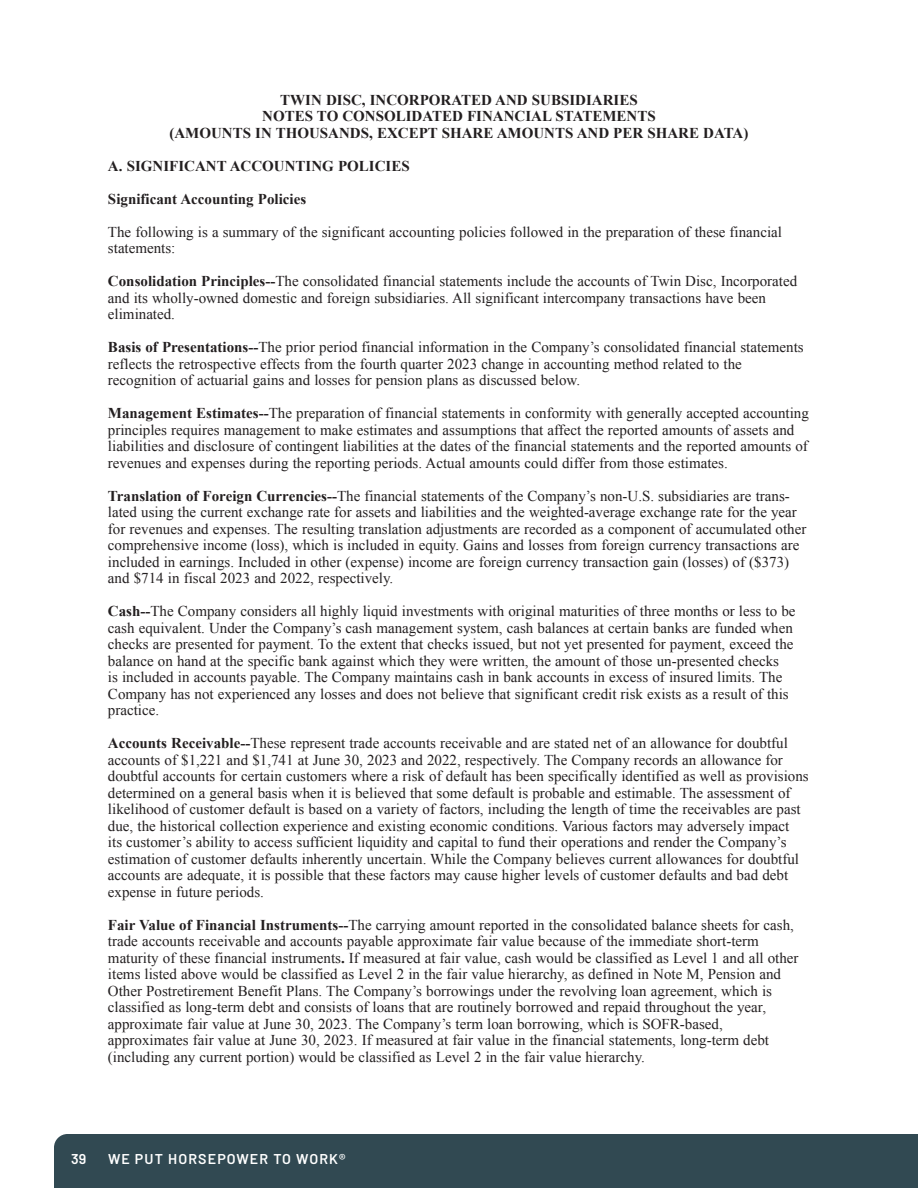
<style>
.page{position:relative;width:918px;height:1188px;background:#fff}
.page>*{position:absolute;margin:0;border:0;box-sizing:border-box;transform-origin:0 0}
.t1{font:15px/16.5px "Times New Roman";color:#231f20}
.t2{font:700 15px/16.5px "Times New Roman";color:#231f20;text-align:center}
.t3{font:600 14.25px "Barlow";letter-spacing:.08em;color:#fff}
.s1{font-weight:700}
</style>
<div class="page">
<div style="left:54px;top:1134px;width:864px;height:54px;background:#314952"></div>
<p class="t2" style="left:169px;top:91px;width:580px">TWIN DISC, INCORPORATED AND SUBSIDIARIES<br>NOTES TO CONSOLIDATED FINANCIAL STATEMENTS<br>(AMOUNTS IN THOUSANDS, EXCEPT SHARE AMOUNTS AND PER SHARE DATA)</p>
<p class="t2" style="left:108px;top:157px;width:303px">A. SIGNIFICANT ACCOUNTING POLICIES</p>
<p class="t2" style="left:108px;top:190px;width:200px">Significant Accounting Policies</p>
<p class="t1" style="left:108px;top:223px;width:676px">The following is a summary of the significant accounting policies followed in the preparation of these financial statements:</p>
<p class="t1" style="left:108px;top:273px;width:691px"><span class="s1">Consolidation Principles--</span>The consolidated financial statements include the accounts of Twin Disc, Incorporated and its wholly-owned domestic and foreign subsidiaries. All significant intercompany transactions have been eliminated.</p>
<p class="t1" style="left:108px;top:339px;width:697px"><span class="s1">Basis of Presentations--</span>The prior period financial information in the Company’s consolidated financial statements reflects the retrospective effects from the fourth quarter 2023 change in accounting method related to the recognition of actuarial gains and losses for pension plans as discussed below.</p>
<p class="t1" style="left:108px;top:405px;width:702px"><span class="s1">Management Estimates--</span>The preparation of financial statements in conformity with generally accepted accounting principles requires management to make estimates and assumptions that affect the reported amounts of assets and liabilities and disclosure of contingent liabilities at the dates of the financial statements and the reported amounts of revenues and expenses during the reporting periods. Actual amounts could differ from those estimates.</p>
<p class="t1" style="left:108px;top:487px;width:700px"><span class="s1">Translation of Foreign Currencies--</span>The financial statements of the Company’s non-U.S. subsidiaries are trans&shy;lated using the current exchange rate for assets and liabilities and the weighted-average exchange rate for the year for revenues and expenses. The resulting translation adjustments are recorded as a component of accumulated other comprehensive income (loss), which is included in equity. Gains and losses from foreign currency transactions are included in earnings. Included in other (expense) income are foreign currency transaction gain (losses) of ($373) and $714 in fiscal 2023 and 2022, respectively.</p>
<p class="t1" style="left:108px;top:603px;width:689px"><span class="s1">Cash--</span>The Company considers all highly liquid investments with original maturities of three months or less to be cash equivalent. Under the Company’s cash management system, cash balances at certain banks are funded when checks are presented for payment. To the extent that checks issued, but not yet presented for payment, exceed the balance on hand at the specific bank against which they were written, the amount of those un-presented checks<br>is included in accounts payable. The Company maintains cash in bank accounts in excess of insured limits. The Company has not experienced any losses and does not believe that significant credit risk exists as a result of this practice.</p>
<p class="t1" style="left:108px;top:735px;width:702px"><span class="s1">Accounts Receivable--</span>These represent trade accounts receivable and are stated net of an allowance for doubtful accounts of $1,221 and $1,741 at June 30, 2023 and 2022, respectively. The Company records an allowance for doubtful accounts for certain customers where a risk of default has been specifically identified as well as provisions determined on a general basis when it is believed that some default is probable and estimable. The assessment of likelihood of customer default is based on a variety of factors, including the length of time the receivables are past due, the historical collection experience and existing economic conditions. Various factors may adversely impact<br>its customer’s ability to access sufficient liquidity and capital to fund their operations and render the Company’s estimation of customer defaults inherently uncertain. While the Company believes current allowances for doubtful accounts are adequate, it is possible that these factors may cause higher levels of customer defaults and bad debt expense in future periods.</p>
<p class="t1" style="left:108px;top:916px;width:692px"><span class="s1">Fair Value of Financial Instruments--</span>The carrying amount reported in the consolidated balance sheets for cash, trade accounts receivable and accounts payable approximate fair value because of the immediate short-term maturity of these financial instruments<span class="s1">.</span> If measured at fair value, cash would be classified as Level 1 and all other items listed above would be classified as Level 2 in the fair value hierarchy, as defined in Note M, Pension and Other Postretirement Benefit Plans. The Company’s borrowings under the revolving loan agreement, which is classified as long-term debt and consists of loans that are routinely borrowed and repaid throughout the year, approximate fair value at June 30, 2023. The Company’s term loan borrowing, which is SOFR-based, approximates fair value at June 30, 2023. If measured at fair value in the financial statements, long-term debt (including any current portion) would be classified as Level 2 in the fair value hierarchy.</p>
<p class="t3" style="left:71px;top:1150px;width:17px">39</p>
<p class="t3" style="left:108px;top:1150px;width:239px">WE PUT HORSEPOWER TO WORK®</p>
</div>
